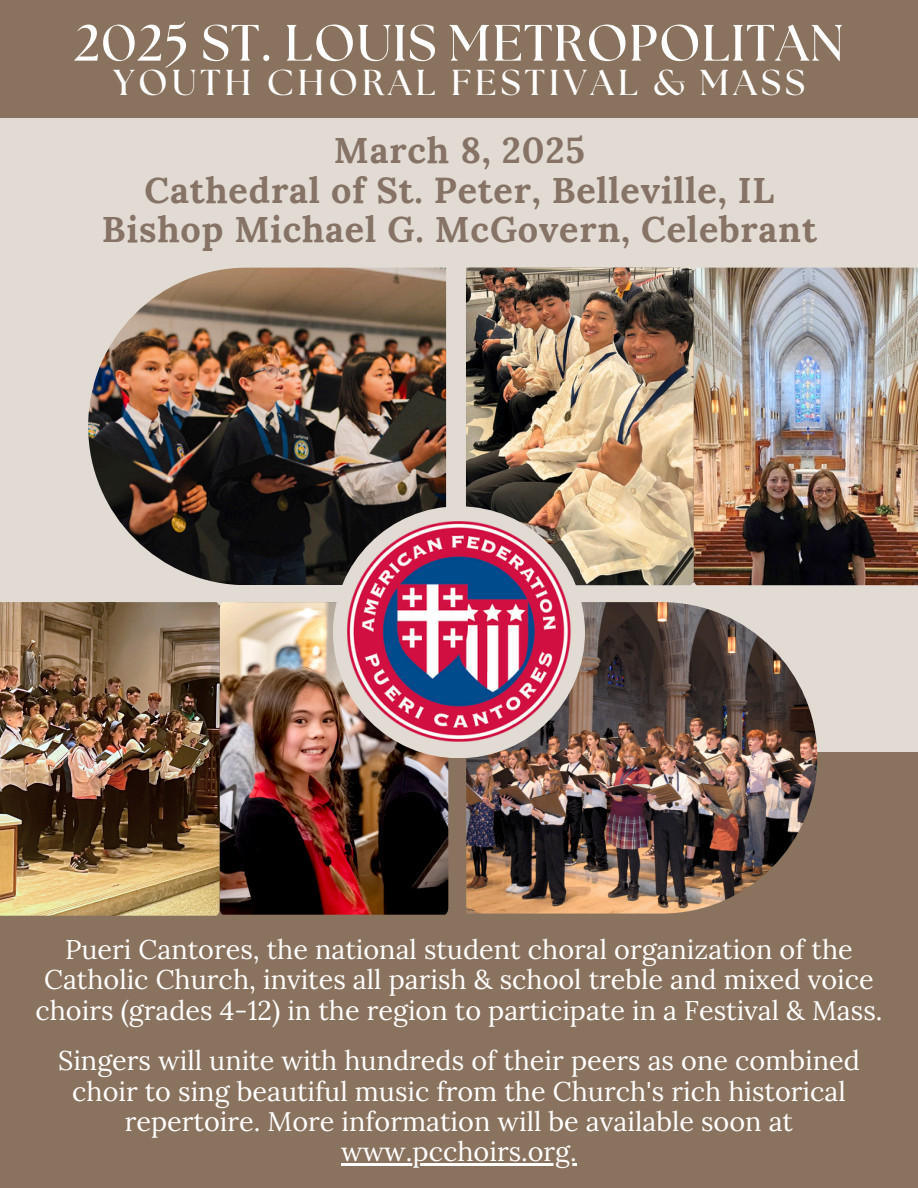
<style>
.page{position:relative;width:918px;height:1188px;background:#e1dbd4}
.page>*{position:absolute;margin:0;border:0;box-sizing:border-box;transform-origin:0 0}
.t1{font:700 51px "The Seasons";letter-spacing:.02em;color:#fff}
.t2{font:700 36px/39.3px "Lora";letter-spacing:.02em;color:#867365;text-align:center}
.t3{font:700 36px "The Seasons";letter-spacing:.115em;color:#fff}
.t4{font:27px/30.3px "Lora";color:#fff;text-align:center}
</style>
<div class="page">
<img style="left:88px;top:268px;width:358px;height:317px">
<img style="left:466px;top:268px;width:452px;height:317px">
<div style="left:0;top:752px;width:918px;height:436px;background:#8a735e"></div>
<img style="left:466px;top:602px;width:351px;height:311px">
<img style="left:0;top:602px;width:448px;height:314px">
<div style="left:333px;top:506px;width:252px;height:252px;background:#e1dbd4;border-radius:50%"></div>
<img style="left:348px;top:522px;width:223px;height:219px">
<div style="left:0;top:0;width:918px;height:118px;background:#8a735e"></div>
<hr style="left:341px;top:1164px;width:236px;height:2px;background:#fff">
<p class="t1" style="left:74px;top:20px;width:771px">2025 ST. LOUIS METROPOLITAN</p>
<p class="t3" style="left:114px;top:66px;width:693px">YOUTH CHORAL FESTIVAL &amp; MASS</p>
<p class="t2" style="left:102px;top:130px;width:716px">March 8, 2025<br>Cathedral of St. Peter, Belleville, IL<br>Bishop Michael G. McGovern, Celebrant</p>
<h3 class="t4" style="left:35px;top:934px;width:849px">Pueri Cantores, the national student choral organization of the<br>Catholic Church, invites all parish &amp; school treble and mixed voice choirs (grades 4-12) in the region to participate in a Festival &amp; Mass.</h3>
<p class="t4" style="left:58px;top:1045px;width:803px">Singers will unite with hundreds of their peers as one combined choir to sing beautiful music from the Church's rich historical repertoire. More information will be available soon at</p>
<p class="t4" style="left:341px;top:1136px;width:237px">www.pcchoirs.org.</p>
</div>
